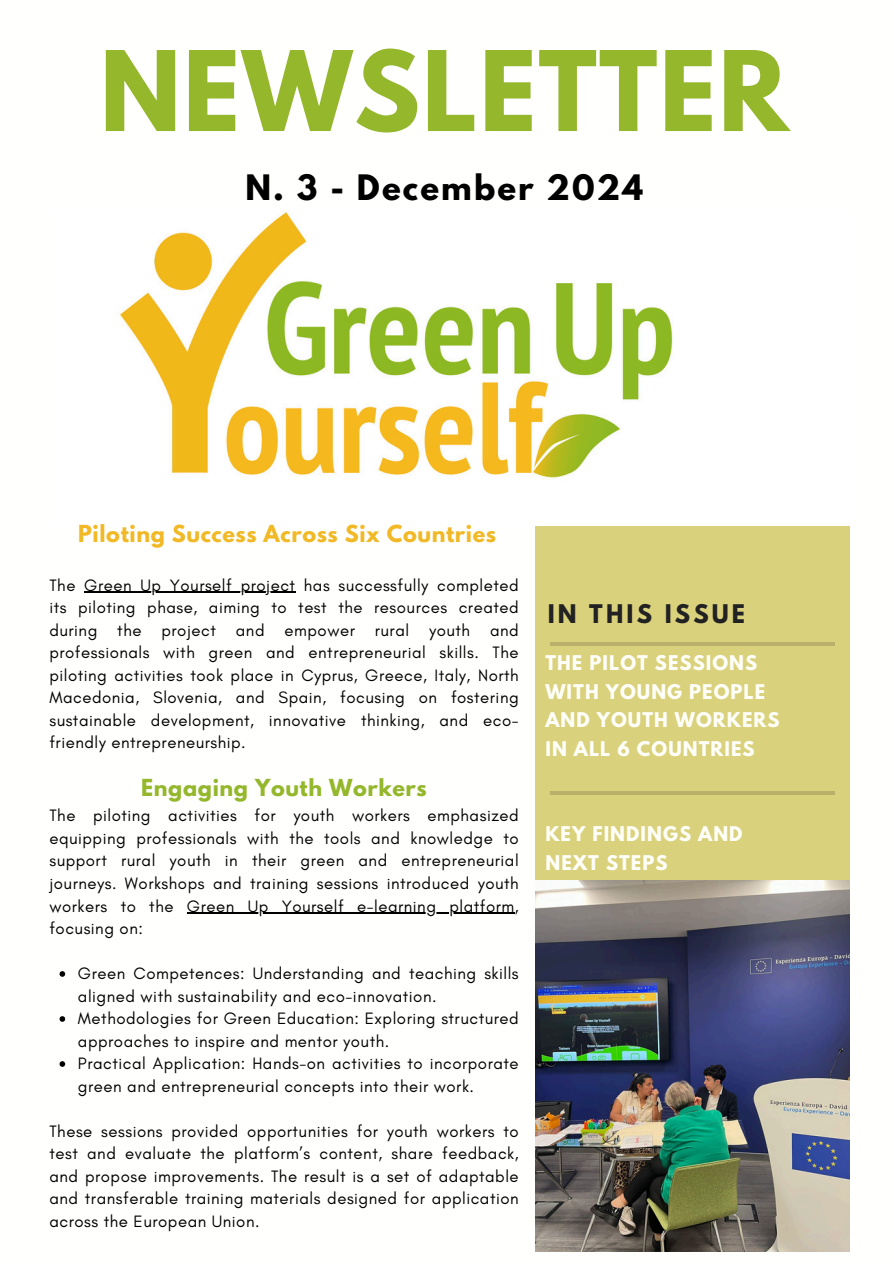
<style>
.page{position:relative;width:894px;height:1264px;background:#fff}
.page>*{position:absolute;margin:0;border:0;box-sizing:border-box;transform-origin:0 0}
.t1{font:700 98.1px "League Spartan";letter-spacing:.02em;color:#94b72c}
.t2{font:700 31.05px "League Spartan";letter-spacing:.07em;color:#000}
.t3{font:700 22.8px "League Spartan";letter-spacing:.14em;color:#222}
.t4{font:700 20.85px "League Spartan";letter-spacing:.03em;color:#f1b926}
.t5{font:700 20.85px "League Spartan";letter-spacing:.03em;color:#94b72c}
.t6{font:700 18px/28.5px "League Spartan";letter-spacing:.06em;color:#fffff9}
.t7{font:16.8px/22.5px "Glacial Indifference";letter-spacing:.03em;color:#000;text-align:justify}
</style>
<div class="page">
<div style="left:535px;top:220px;width:314px;height:744px;background:#dad17d"></div>
<hr style="left:550px;top:791px;width:284px;height:4px;background:#b9b16a">
<hr style="left:550px;top:642px;width:284px;height:3px;background:#000">
<img style="left:120px;top:212px;width:729px;height:313px">
<img style="left:535px;top:880px;width:314px;height:371px">
<hr style="left:84px;top:592px;width:211px;height:1px;background:#000">
<hr style="left:187px;top:912px;width:327px;height:1px;background:#000">
<svg style="left:60px;top:971px;width:5px;height:5px"></svg>
<svg style="left:60px;top:1016px;width:5px;height:5px"></svg>
<svg style="left:60px;top:1061px;width:5px;height:5px"></svg>
<h1 class="t1" style="left:100px;top:43px;width:690px">NEWSLETTER</h1>
<h2 class="t2" style="left:245px;top:172px;width:399px">N. 3 - December 2024</h2>
<p class="t4" style="left:78px;top:523px;width:419px">Piloting Success Across Six Countries</p>
<h3 class="t7" style="left:49px;top:573px;width:470px;text-indent:35px">Green Up Yourself project has successfully completed its piloting phase, aiming to test the resources created during the project and empower rural youth and professionals with green and entrepreneurial skills. The piloting activities took place in Cyprus, Greece, Italy, North Macedonia, Slovenia, and Spain, focusing on fostering sustainable development, innovative thinking, and eco&shy;friendly entrepreneurship.</h3>
<h3 class="t5" style="left:141px;top:776px;width:287px">Engaging Youth Workers</h3>
<h5 class="t7" style="left:49px;top:804px;width:470px">The piloting activities for youth workers emphasized equipping professionals with the tools and knowledge to support rural youth in their green and entrepreneurial journeys. Workshops and training sessions introduced youth workers to the</h5>
<p class="t7" style="left:49px;top:573px;width:28px">The</p>
<h5 class="t7" style="left:187px;top:894px;width:333px">Green Up Yourself e-learning platform,</h5>
<h5 class="t7" style="left:49px;top:916px;width:95px">focusing on:</h5>
<h5 class="t7" style="left:78px;top:961px;width:442px;text-align:left">Green Competences: Understanding and teaching skills aligned with sustainability and eco-innovation.<br>Methodologies for Green Education: Exploring structured approaches to inspire and mentor youth.<br>Practical Application: Hands-on activities to incorporate</h5>
<h4 class="t7" style="left:78px;top:1074px;width:397px">green and entrepreneurial concepts into their work.</h4>
<h4 class="t7" style="left:49px;top:1119px;width:470px">These sessions provided opportunities for youth workers to</h4>
<p class="t7" style="left:49px;top:1141px;width:470px">test and evaluate the platform’s content, share feedback, and propose improvements. The result is a set of adaptable and transferable training materials designed for application across the European Union.</p>
<p class="t3" style="left:547px;top:602px;width:199px">IN THIS ISSUE</p>
<p class="t6" style="left:545px;top:651px;width:236px">THE PILOT SESSIONS<br>WITH YOUNG PEOPLE<br>AND YOUTH WORKERS<br>IN ALL 6 COUNTRIES</p>
<p class="t6" style="left:545px;top:822px;width:198px">KEY FINDINGS AND<br>NEXT STEPS</p>
</div>
